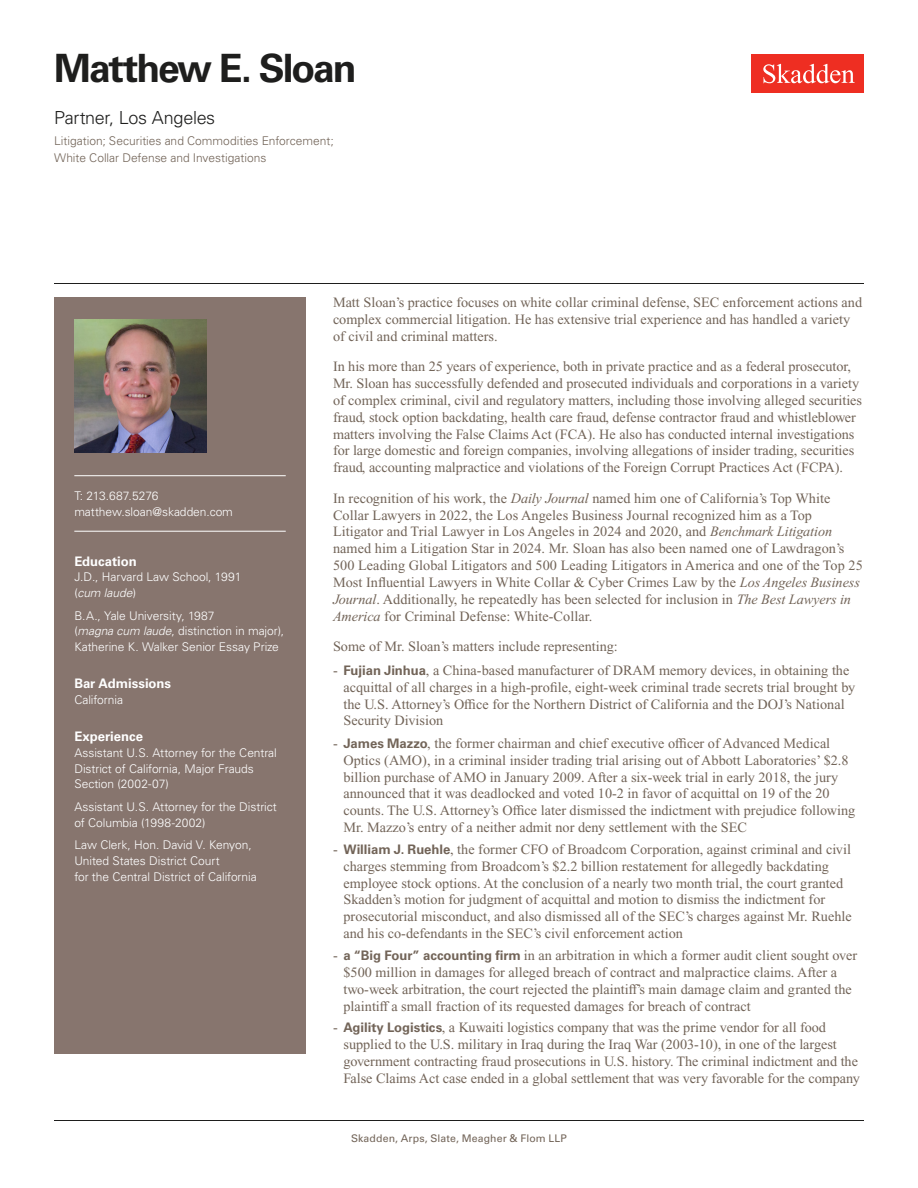
<style>
.page{position:relative;width:918px;height:1188px;background:#fff}
.page>*{position:absolute;margin:0;border:0;box-sizing:border-box;transform-origin:0 0}
.Name{font:700 39px "Univers LT Std";letter-spacing:-.05em;color:#1e1e1d}
.Title_and_Office{font:300 18px "Univers LT Std";letter-spacing:-.02em;color:#1e1e1d}
.Main_Body_Bulleted{font:14.25px/16.8px "Times New Roman PS Std";color:#726458}
.Main_Body{font:14.25px/16.8px "Times New Roman PS Std";color:#726458}
.Bar_Admission_Education{font:700 13.2px "Univers LT Std";color:#fff}
.Sidebar_text{font:300 12px/15.8px "Univers LT Std";letter-spacing:-.005em;color:#fff}
.Practice{font:300 12px/16.5px "Univers LT Std";color:#726458}
.Email{font:300 12px "Univers LT Std";letter-spacing:-.005em;color:#fff}
.Phone_Number{font:300 12px "Univers LT Std";letter-spacing:-.005em;color:#fff}
.Folio{font:10.5px "Univers LT Std";letter-spacing:.01em;color:#726458}
.s1{font-style:italic}
.s2{font-family:"Univers LT Std";font-weight:700;font-size:13.2px}
</style>
<div class="page">
<div style="left:752px;top:54px;width:112px;height:39px;background:#ee2e22"></div>
<svg style="left:763px;top:64px;width:92px;height:19px"></svg>
<div style="left:54px;top:297px;width:252px;height:756px;background:#87756e"></div>
<hr style="left:74px;top:475px;width:212px;height:1px;background:#fff">
<hr style="left:74px;top:531px;width:212px;height:1px;background:#fff">
<img style="left:74px;top:320px;width:132px;height:132px">
<hr style="left:54px;top:1120px;width:810px;height:1px;background:#1e1e1d">
<hr style="left:54px;top:283px;width:810px;height:1px;background:#1e1e1d">
<h1 class="Name" style="left:54px;top:46px;width:304px">Matthew E. Sloan</h1>
<h2 class="Title_and_Office" style="left:54px;top:107px;width:163px">Partner, Los Angeles</h2>
<h3 class="Practice" style="left:54px;top:133px;width:281px">Litigation; Securities and Commodities Enforcement;<br>White Collar Defense and Investigations</h3>
<p class="Phone_Number" style="left:74px;top:489px;width:86px">T: 213.687.5276</p>
<p class="Email" style="left:74px;top:504px;width:160px">matthew.sloan@skadden.com</p>
<p class="Bar_Admission_Education" style="left:74px;top:553px;width:64px">Education</p>
<p class="Sidebar_text" style="left:74px;top:569px;width:169px">J.D., Harvard Law School, 1991 (<span class="s1">cum laude</span>)</p>
<p class="Sidebar_text" style="left:74px;top:608px;width:211px">B.A., Yale University, 1987<br>(<span class="s1">magna cum laude</span>, distinction in major),<br>Katherine K. Walker Senior Essay Prize</p>
<p class="Bar_Admission_Education" style="left:74px;top:676px;width:98px">Bar Admissions</p>
<p class="Sidebar_text" style="left:74px;top:692px;width:50px">California</p>
<p class="Bar_Admission_Education" style="left:74px;top:729px;width:70px">Experience</p>
<p class="Sidebar_text" style="left:74px;top:745px;width:204px">Assistant U.S. Attorney for the Central<br>District of California, Major Frauds<br>Section (2002-07)</p>
<p class="Sidebar_text" style="left:74px;top:799px;width:204px">Assistant U.S. Attorney for the District of Columbia (1998-2002)</p>
<p class="Sidebar_text" style="left:74px;top:837px;width:184px">Law Clerk, Hon. David V. Kenyon,<br>United States District Court<br>for the Central District of California</p>
<p class="Main_Body" style="left:333px;top:294px;width:531px">Matt Sloan’s practice focuses on white collar criminal defense, SEC enforcement actions and complex commercial litigation. He has extensive trial experience and has handled a variety of civil and criminal matters.</p>
<p class="Main_Body" style="left:333px;top:358px;width:531px">In his more than 25 years of experience, both in private practice and as a federal prosecutor, Mr. Sloan has successfully defended and prosecuted individuals and corporations in a variety of complex criminal, civil and regulatory matters, including those involving alleged securities fraud, stock option backdating, health care fraud, defense contractor fraud and whistleblower matters involving the False Claims Act (FCA). He also has conducted internal investigations for large domestic and foreign companies, involving allegations of insider trading, securities fraud, accounting malpractice and violations of the Foreign Corrupt Practices Act (FCPA).</p>
<p class="Main_Body" style="left:333px;top:490px;width:531px">In recognition of his work, the <span class="s1">Daily Journal</span> named him one of California’s Top White Collar Lawyers in 2022, the Los Angeles Business Journal recognized him as a Top Litigator and Trial Lawyer in Los Angeles in 2024 and 2020, and <span class="s1">Benchmark Litigation </span>named him a Litigation Star in 2024. Mr. Sloan has also been named one of Lawdragon’s 500 Leading Global Litigators and 500 Leading Litigators in America and one of the Top 25<br>Most Influential Lawyers in White Collar &amp; Cyber Crimes Law by the <span class="s1">Los Angeles Business Journal</span>. Additionally, he repeatedly has been selected for inclusion in <span class="s1">The Best Lawyers in America</span> for Criminal Defense: White-Collar.</p>
<p class="Main_Body" style="left:333px;top:638px;width:286px">Some of Mr. Sloan’s matters include representing:</p>
<p class="Main_Body_Bulleted" style="left:344px;top:662px;width:513px;text-indent:-10px">- <span class="s2">Fujian Jinhua</span>, a China-based manufacturer of DRAM memory devices, in obtaining the acquittal of all charges in a high-profile, eight-week criminal trade secrets trial brought by the U.S. Attorney’s Office for the Northern District of California and the DOJ’s National Security Division</p>
<p class="Main_Body_Bulleted" style="left:344px;top:735px;width:513px;text-indent:-10px">- <span class="s2">James Mazzo</span>, the former chairman and chief executive officer of Advanced Medical Optics (AMO), in a criminal insider trading trial arising out of Abbott Laboratories’ $2.8 billion purchase of AMO in January 2009. After a six-week trial in early 2018, the jury announced that it was deadlocked and voted 10-2 in favor of acquittal on 19 of the 20 counts. The U.S. Attorney’s Office later dismissed the indictment with prejudice following Mr. Mazzo’s entry of a neither admit nor deny settlement with the SEC</p>
<p class="Main_Body_Bulleted" style="left:344px;top:841px;width:510px;text-indent:-10px">- <span class="s2">William J. Ruehle</span>, the former CFO of Broadcom Corporation, against criminal and civil charges stemming from Broadcom’s $2.2 billion restatement for allegedly backdating employee stock options. At the conclusion of a nearly two month trial, the court granted Skadden’s motion for judgment of acquittal and motion to dismiss the indictment for prosecutorial misconduct, and also dismissed all of the SEC’s charges against Mr. Ruehle and his co-defendants in the SEC’s civil enforcement action</p>
<p class="Main_Body_Bulleted" style="left:344px;top:947px;width:515px;text-indent:-10px">- <span class="s2">a “Big Four” accounting firm</span> in an arbitration in which a former audit client sought over $500 million in damages for alleged breach of contract and malpractice claims. After a two-week arbitration, the court rejected the plaintiff’s main damage claim and granted the plaintiff a small fraction of its requested damages for breach of contract</p>
<p class="Main_Body_Bulleted" style="left:344px;top:1019px;width:518px;text-indent:-10px">- <span class="s2">Agility Logistics</span>, a Kuwaiti logistics company that was the prime vendor for all food supplied to the U.S. military in Iraq during the Iraq War (2003-10), in one of the largest government contracting fraud prosecutions in U.S. history. The criminal indictment and the False Claims Act case ended in a global settlement that was very favorable for the company</p>
<p class="Folio" style="left:351px;top:1132px;width:217px">Skadden, Arps, Slate, Meagher &amp; Flom LLP</p>
</div>
